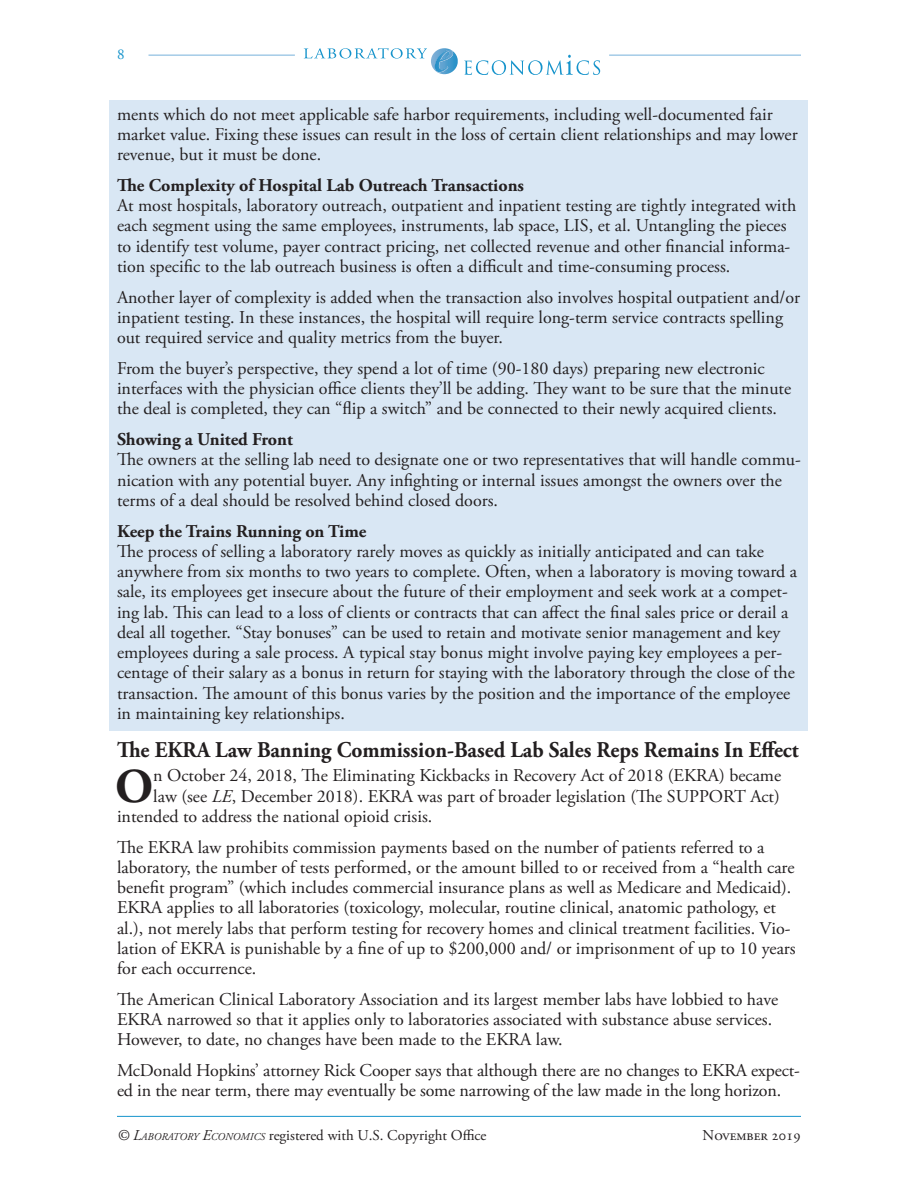
<style>
.page{position:relative;width:918px;height:1188px;background:#fff}
.page>*{position:absolute;margin:0;border:0;box-sizing:border-box;transform-origin:0 0}
.articletext{font:700 48.6px "Adobe Garamond Pro";color:#231f20}
.articletext-2{font:700 22.5px "Adobe Garamond Pro";color:#231f20;scale:.95 1}
.articletext-3{font:18px/20.2px "Adobe Garamond Pro";color:#231f20}
.articletext-4{font:700 18px "Adobe Garamond Pro";color:#231f20}
.t1{font:15px "Adobe Garamond Pro";color:#231f20}
.t2{font:15px "Adobe Garamond Pro";color:#1593cb}
.s1{font-style:italic}
.s2{font-style:italic;font-size:10.5px}
</style>
<div class="page">
<svg style="left:304px;top:48px;width:154px;height:26px"></svg>
<svg style="left:464px;top:55px;width:136px;height:20px"></svg>
<hr style="left:148px;top:55px;width:147px;height:1px;background:#76b1db">
<hr style="left:609px;top:55px;width:192px;height:1px;background:#76b1db">
<hr style="left:117px;top:1116px;width:684px;height:1px;background:#1593cb">
<div style="left:109px;top:100px;width:698px;height:631px;background:#d9e7f4"></div>
<p class="t2" style="left:117px;top:45px;width:9px">8</p>
<p class="articletext-3" style="left:117px;top:104px;width:682px">ments which do not meet applicable safe harbor requirements, including well-documented fair market value. Fixing these issues can result in the loss of certain client relationships and may lower revenue, but it must be done.</p>
<p class="articletext-4" style="left:117px;top:175px;width:409px">The Complexity of Hospital Lab Outreach Transactions</p>
<p class="articletext-3" style="left:117px;top:196px;width:681px">At most hospitals, laboratory outreach, outpatient and inpatient testing are tightly integrated with each segment using the same employees, instruments, lab space, LIS, et al. Untangling the pieces to identify test volume, payer contract pricing, net collected revenue and other financial informa&shy;tion specific to the lab outreach business is often a difficult and time-consuming process.</p>
<p class="articletext-3" style="left:117px;top:287px;width:685px">Another layer of complexity is added when the transaction also involves hospital outpatient and/or inpatient testing. In these instances, the hospital will require long-term service contracts spelling out required service and quality metrics from the buyer.</p>
<p class="articletext-3" style="left:117px;top:359px;width:676px">From the buyer’s perspective, they spend a lot of time (90-180 days) preparing new electronic interfaces with the physician office clients they’ll be adding. They want to be sure that the minute the deal is completed, they can “flip a switch” and be connected to their newly acquired clients.</p>
<p class="articletext-4" style="left:117px;top:429px;width:177px">Showing a United Front</p>
<p class="articletext-3" style="left:117px;top:450px;width:685px">The owners at the selling lab need to designate one or two representatives that will handle commu&shy;nication with any potential buyer. Any infighting or internal issues amongst the owners over the terms of a deal should be resolved behind closed doors.</p>
<p class="articletext-4" style="left:117px;top:520px;width:251px">Keep the Trains Running on Time</p>
<p class="articletext-3" style="left:117px;top:542px;width:682px">The process of selling a laboratory rarely moves as quickly as initially anticipated and can take anywhere from six months to two years to complete. Often, when a laboratory is moving toward a sale, its employees get insecure about the future of their employment and seek work at a compet&shy;ing lab. This can lead to a loss of clients or contracts that can affect the final sales price or derail a deal all together. “Stay bonuses” can be used to retain and motivate senior management and key employees during a sale process. A typical stay bonus might involve paying key employees a per&shy;centage of their salary as a bonus in return for staying with the laboratory through the close of the transaction. The amount of this bonus varies by the position and the importance of the employee in maintaining key relationships.</p>
<p class="articletext-2" style="left:117px;top:736px;width:719px">The EKRA Law Banning Commission-Based Lab Sales Reps Remains In Effect</p>
<p class="articletext" style="left:115px;top:758px;width:40px">O</p>
<p class="articletext-3" style="left:153px;top:766px;width:629px">n October 24, 2018, The Eliminating Kickbacks in Recovery Act of 2018 (EKRA) became</p>
<p class="articletext-3" style="left:153px;top:786px;width:628px">law (see <span class="s1">LE</span>, December 2018). EKRA was part of broader legislation (The SUPPORT Act)</p>
<p class="articletext-3" style="left:117px;top:807px;width:317px">intended to address the national opioid crisis.</p>
<p class="articletext-3" style="left:117px;top:837px;width:680px">The EKRA law prohibits commission payments based on the number of patients referred to a laboratory, the number of tests performed, or the amount billed to or received from a “health care benefit program” (which includes commercial insurance plans as well as Medicare and Medicaid).<br>EKRA applies to all laboratories (toxicology, molecular, routine clinical, anatomic pathology, et al.), not merely labs that perform testing for recovery homes and clinical treatment facilities. Vio&shy;lation of EKRA is punishable by a fine of up to $200,000 and/ or imprisonment of up to 10 years for each occurrence.</p>
<p class="articletext-3" style="left:117px;top:990px;width:663px">The American Clinical Laboratory Association and its largest member labs have lobbied to have<br>EKRA narrowed so that it applies only to laboratories associated with substance abuse services.<br>However, to date, no changes have been made to the EKRA law.</p>
<p class="articletext-3" style="left:117px;top:1061px;width:684px">McDonald Hopkins’ attorney Rick Cooper says that although there are no changes to EKRA expect&shy;ed in the near term, there may eventually be some narrowing of the law made in the long horizon.</p>
<p class="t1" style="left:117px;top:1127px;width:371px"><span class="s1">© L</span><span class="s2">ABORATORY</span> <span class="s1">E</span><span class="s2">CONOMICS</span> registered with U.S. Copyright Office</p>
<p class="t1" style="left:703px;top:1127px;width:100px">November 2019</p>
</div>
